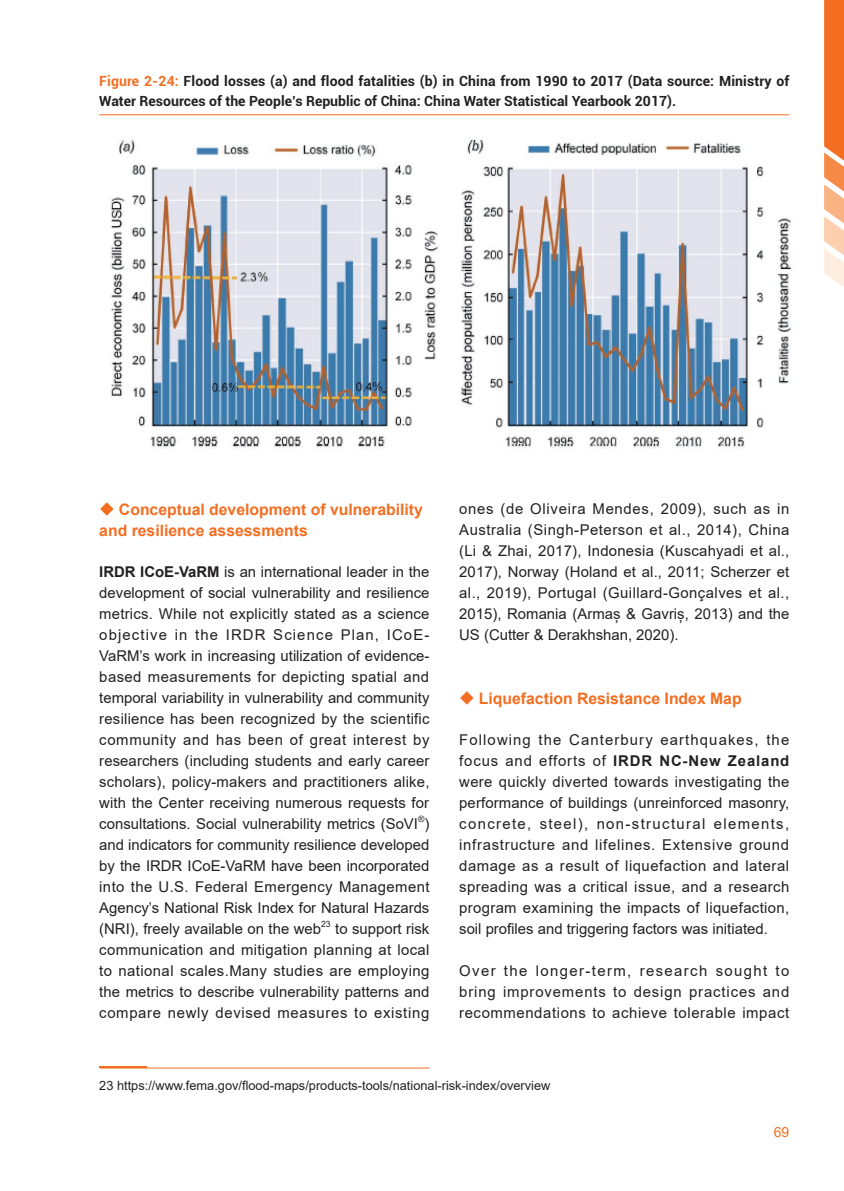
<style>
.page{position:relative;width:844px;height:1191px;background:#fff}
.page>*{position:absolute;margin:0;border:0;box-sizing:border-box;transform-origin:0 0}
.t1{font:700 15.75px/21px "Arial";color:#f36e21}
.t2{font:14.88px/21px "Arial";color:#231f20;text-align:justify}
.t3{font:700 14px/19.2px "Roboto";color:#231f20}
.t4{font:14px "Arial";color:#f36e21}
.t5{font:12.78px "Arial";color:#231f20}
.t6{font:8.75px "Arial";color:#231f20}
.s1{color:#f36e21}
.s2{font-family:"Adobe Song Std";font-weight:300}
.s3{font-weight:700}
</style>
<div class="page">
<svg style="left:824px;top:0;width:19px;height:286px;background:#f69b64"></svg>
<hr style="left:99px;top:114px;width:690px;height:1px;background:#f36e21">
<img style="left:110px;top:139px;width:682px;height:310px">
<hr style="left:100px;top:1067px;width:329px;height:1px;background:#f36e21">
<hr style="left:100px;top:1065px;width:47px;height:2px;background:#f36e21">
<p class="t3" style="left:99px;top:71px;width:691px"><span class="s1">Figure 2-24:</span> Flood losses (a) and flood fatalities (b) in China from 1990 to 2017 (Data source: Ministry of<br>Water Resources of the People’s Republic of China: China Water Statistical Yearbook 2017).</p>
<p class="t1" style="left:99px;top:499px;width:325px"><span class="s2">◆</span> Conceptual development of vulnerability and resilience assessments</p>
<p class="t2" style="left:99px;top:561px;width:332px"><span class="s3">IRDR ICoE-VaRM</span> is an international leader in the development of social vulnerability and resilience metrics. While not explicitly stated as a science objective in the IRDR Science Plan, ICoE-VaRM’s work in increasing utilization of evidence&shy;based measurements for depicting spatial and temporal variability in vulnerability and community resilience has been recognized by the scientific community and has been of great interest by researchers (including students and early career scholars), policy-makers and practitioners alike, with the Center receiving numerous requests for consultations. Social vulnerability metrics (SoVI )</p>
<p class="t6" style="left:418px;top:813px;width:8px">®</p>
<p class="t2" style="left:99px;top:834px;width:331px">and indicators for community resilience developed by the IRDR ICoE-VaRM have been incorporated into the U.S. Federal Emergency Management Agency’s National Risk Index for Natural Hazards (NRI), freely available on the web</p>
<p class="t6" style="left:321px;top:918px;width:11px">23</p>
<p class="t2" style="left:99px;top:918px;width:332px;text-indent:236px">to support risk communication and mitigation planning at local to national scales.Many studies are employing the metrics to describe vulnerability patterns and compare newly devised measures to existing</p>
<p class="t2" style="left:459px;top:498px;width:332px">ones (de Oliveira Mendes, 2009), such as in Australia (Singh-Peterson et al., 2014), China (Li &amp; Zhai, 2017), Indonesia (Kuscahyadi et al., 2017), Norway (Holand et al., 2011; Scherzer et al., 2019), Portugal (Guillard-Gonçalves et al., 2015), Romania (Armaș &amp; Gavriș, 2013) and the US (Cutter &amp; Derakhshan, 2020).</p>
<p class="t1" style="left:459px;top:688px;width:284px"><span class="s2">◆</span> Liquefaction Resistance Index Map</p>
<p class="t2" style="left:459px;top:729px;width:331px">Following the Canterbury earthquakes, the focus and efforts of <span class="s3">IRDR NC-New Zealand </span>were quickly diverted towards investigating the performance of buildings (unreinforced masonry, concrete, steel), non-structural elements, infrastructure and lifelines. Extensive ground damage as a result of liquefaction and lateral spreading was a critical issue, and a research program examining the impacts of liquefaction, soil profiles and triggering factors was initiated.</p>
<p class="t2" style="left:459px;top:960px;width:331px">Over the longer-term, research sought to bring improvements to design practices and recommendations to achieve tolerable impact</p>
<p class="t5" style="left:99px;top:1077px;width:452px">23 https://www.fema.gov/flood-maps/products-tools/national-risk-index/overview</p>
<p class="t4" style="left:773px;top:1122px;width:17px">69</p>
</div>
